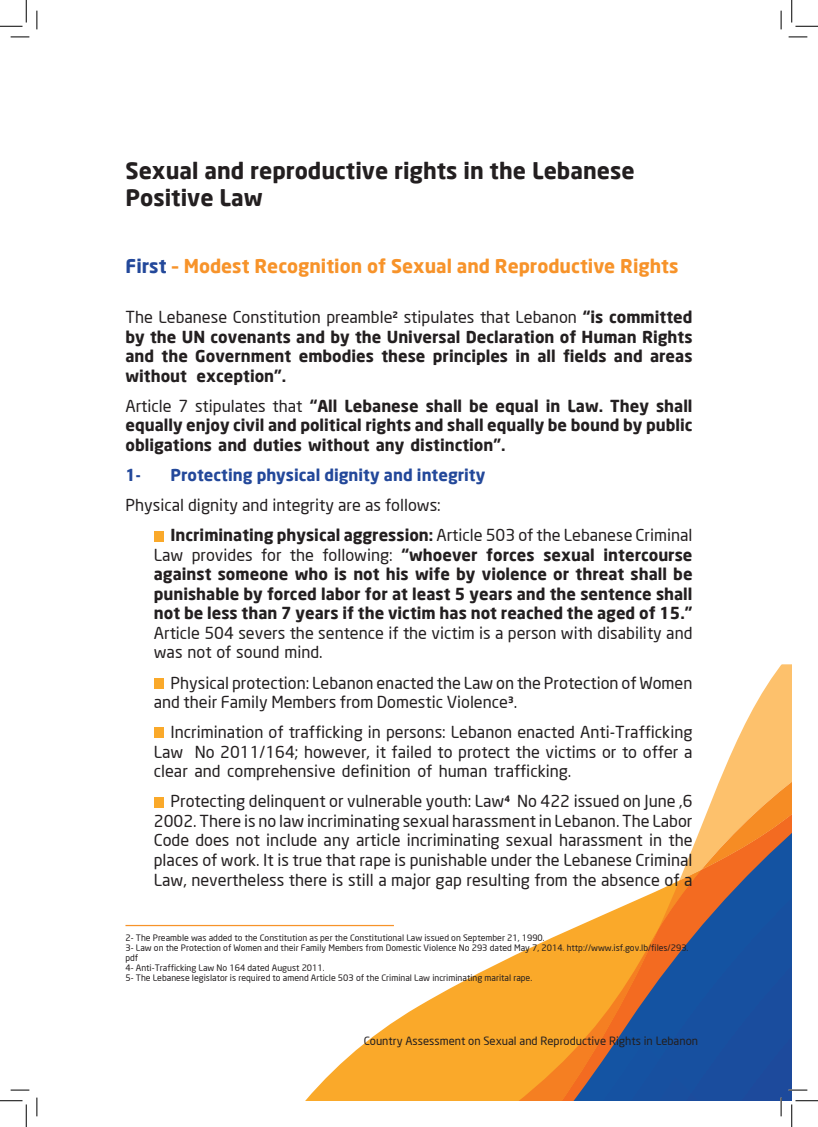
<style>
.page{position:relative;width:818px;height:1127px;background:#fff}
.page>*{position:absolute;margin:0;border:0;box-sizing:border-box;transform-origin:0 0}
.t1{font:700 22.5px/27px "Neo Sans";color:#231f20}
.t2{font:700 18.75px "Neo Sans";color:#f7932a}
.t3{font:16.25px/19.5px "Neo Sans";color:#231f20}
.t4{font:700 16.25px/19.5px "Neo Sans";color:#231f20;text-align:justify}
.t5{font:700 16.25px "Neo Sans";color:#23489a}
.t6{font:11.25px "Neo Sans";color:#231f20}
.t7{font:8.75px/10px "Neo Sans";color:#231f20}
.s1{color:#23489a}
.s2{font-weight:400}
.s3{font-weight:700}
</style>
<div class="page">
<svg style="left:729px;top:664px;width:63px;height:95px"></svg>
<svg style="left:717px;top:759px;width:75px;height:28px;background:#fdc576"></svg>
<svg style="left:281px;top:787px;width:511px;height:313px"></svg>
<svg style="left:499px;top:823px;width:293px;height:277px"></svg>
<div style="left:154px;top:530px;width:9px;height:11px;background:#faa92a"></div>
<div style="left:154px;top:677px;width:9px;height:11px;background:#faa92a"></div>
<div style="left:154px;top:727px;width:9px;height:11px;background:#faa92a"></div>
<div style="left:154px;top:796px;width:9px;height:11px;background:#faa92a"></div>
<hr style="left:125px;top:924px;width:269px;height:1px;background:#f7932a">
<svg style="left:11px;top:36px;width:18px;height:2px"></svg>
<svg style="left:788px;top:36px;width:19px;height:2px"></svg>
<svg style="left:11px;top:1089px;width:18px;height:1px"></svg>
<svg style="left:788px;top:1088px;width:19px;height:2px"></svg>
<svg style="left:36px;top:11px;width:2px;height:18px"></svg>
<svg style="left:36px;top:1097px;width:2px;height:18px"></svg>
<svg style="left:780px;top:11px;width:2px;height:18px"></svg>
<svg style="left:780px;top:1097px;width:2px;height:18px"></svg>
<svg style="left:0;top:0;width:27px;height:27px"></svg>
<svg style="left:0;top:1100px;width:27px;height:26px"></svg>
<svg style="left:791px;top:0;width:27px;height:27px"></svg>
<svg style="left:791px;top:1100px;width:27px;height:26px"></svg>
<h1 class="t1" style="left:125px;top:156px;width:511px">Sexual and reproductive rights in the Lebanese<br>Positive Law</h1>
<p class="t2" style="left:125px;top:254px;width:554px"><span class="s1">First</span> – Modest Recognition of Sexual and Reproductive Rights</p>
<p class="t4" style="left:125px;top:307px;width:568px"><span class="s2">The Lebanese Constitution preamble</span><sup>2</sup> <span class="s2">stipulates that Lebanon</span> “is committed by the UN covenants and by the Universal Declaration of Human Rights and the Government embodies these principles in all fields and areas without exception”.</p>
<p class="t4" style="left:125px;top:395px;width:568px"><span class="s2">Article 7 stipulates that</span> “All Lebanese shall be equal in Law. They shall equally enjoy civil and political rights and shall equally be bound by public obligations and duties without any distinction”.</p>
<p class="t5" style="left:125px;top:464px;width:17px">1-</p>
<p class="t5" style="left:170px;top:464px;width:316px">Protecting physical dignity and integrity</p>
<p class="t3" style="left:170px;top:490px;width:523px;line-height:30.1px;text-indent:-45px">Physical dignity and integrity are as follows:<br><span class="s3">Incriminating physical aggression:</span> Article 503 of the Lebanese Criminal</p>
<p class="t4" style="left:154px;top:544px;width:540px"><span class="s2">Law provides for the following:</span> “whoever forces sexual intercourse against someone who is not his wife by violence or threat shall be punishable by forced labor for at least 5 years and the sentence shall not be less than 7 years if the victim has not reached the aged of 15.”</p>
<p class="t3" style="left:154px;top:622px;width:540px">Article 504 severs the sentence if the victim is a person with disability and was not of sound mind.</p>
<p class="t3" style="left:154px;top:672px;width:540px;text-indent:17px">Physical protection: Lebanon enacted the Law on the Protection of Women and their Family Members from Domestic Violence<sup>3</sup>.</p>
<p class="t3" style="left:154px;top:722px;width:540px;text-align:justify;text-indent:17px">Incrimination of trafficking in persons: Lebanon enacted Anti-Trafficking Law No 2011/164; however, it failed to protect the victims or to offer a clear and comprehensive definition of human trafficking.</p>
<p class="t3" style="left:154px;top:791px;width:540px;text-align:justify;text-indent:17px">Protecting delinquent or vulnerable youth: Law<sup>4</sup> No 422 issued on June ,6<br>2002. There is no law incriminating sexual harassment in Lebanon. The Labor Code does not include any article incriminating sexual harassment in the places of work. It is true that rape is punishable under the Lebanese Criminal Law, nevertheless there is still a major gap resulting from the absence of a</p>
<p class="t7" style="left:125px;top:932px;width:564px">2- The Preamble was added to the Constitution as per the Constitutional Law issued on September 21, 1990.<br>3- Law on the Protection of Women and their Family Members from Domestic Violence No 293 dated May 7, 2014. http://www.isf.gov.lb/files/293. pdf<br>4- Anti-Trafficking Law No 164 dated August 2011.<br>5- The Lebanese legislator is required to amend Article 503 of the Criminal Law incriminating marital rape.</p>
<p class="t6" style="left:364px;top:1033px;width:336px">Country Assessment on Sexual and Reproductive Rights in Lebanon</p>
</div>
